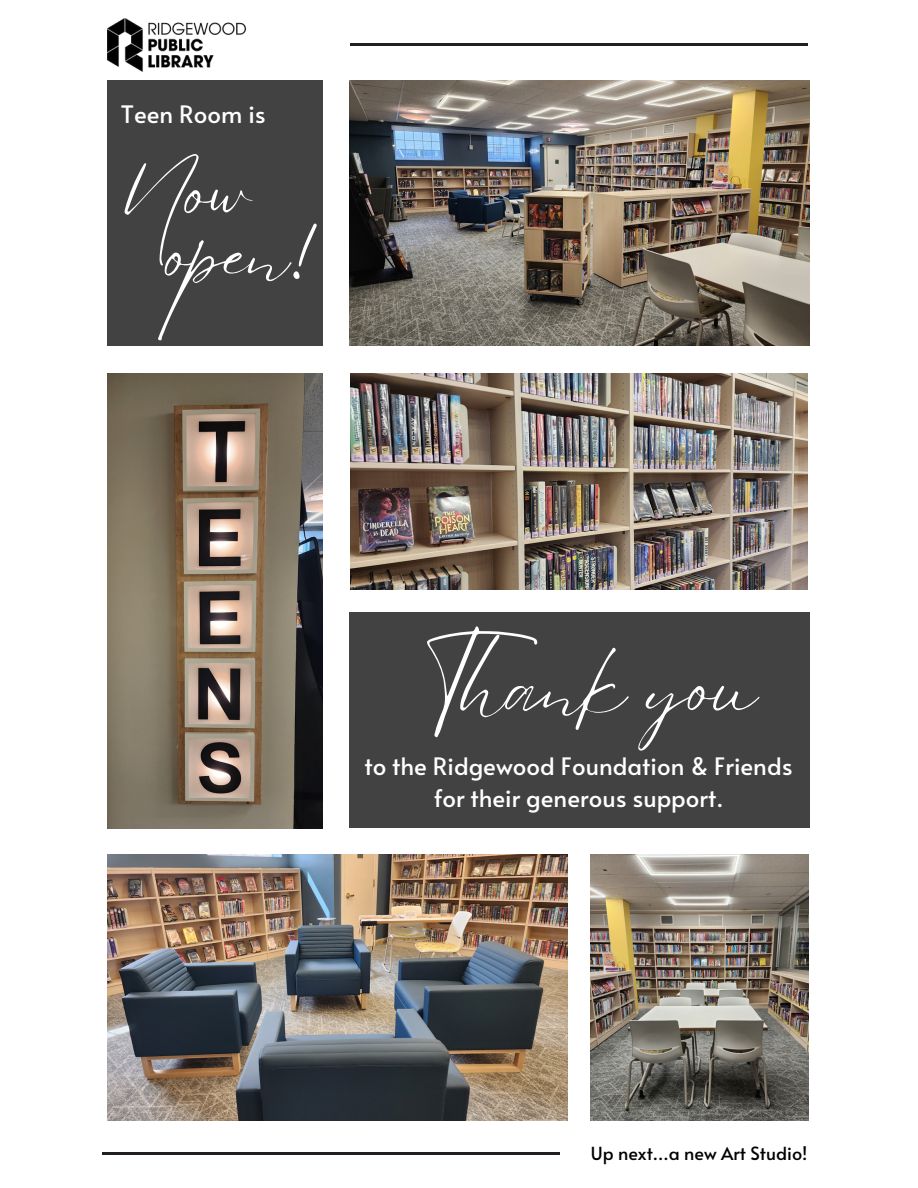
<style>
.page{position:relative;width:918px;height:1188px;background:#fff}
.page>*{position:absolute;margin:0;border:0;box-sizing:border-box;transform-origin:0 0}
.t1{font:78px "Eyesome Script";color:#fff}
.t2{font:74.7px "Eyesome Script";color:#fff}
.t3{font:24px "Alata";color:#fff}
.t4{font:18px "Alata";color:#000}
</style>
<div class="page">
<img style="left:350px;top:81px;width:460px;height:264px">
<img style="left:107px;top:374px;width:216px;height:454px">
<div style="left:107px;top:81px;width:216px;height:265px;background:#424242"></div>
<img style="left:351px;top:374px;width:457px;height:216px">
<img style="left:590px;top:855px;width:219px;height:265px">
<img style="left:107px;top:855px;width:460px;height:265px">
<div style="left:350px;top:612px;width:460px;height:216px;background:#424242"></div>
<img style="left:107px;top:19px;width:138px;height:52px">
<hr style="left:350px;top:43px;width:457px;height:2px;background:#231f20">
<hr style="left:102px;top:1153px;width:458px;height:2px;background:#231f20">
<p class="t3" style="left:121px;top:97px;width:146px">Teen Room is</p>
<p class="t2" style="left:121px;top:143px;width:131px">Now</p>
<p class="t2" style="left:166px;top:205px;width:157px">open!</p>
<p class="t1" style="left:423px;top:637px;width:335px">Thank you</p>
<p class="t3" style="left:364px;top:748px;width:430px">to the Ridgewood Foundation &amp; Friends</p>
<p class="t3" style="left:434px;top:781px;width:291px">for their generous support.</p>
<p class="t4" style="left:591px;top:1140px;width:218px">Up next...a new Art Studio!</p>
</div>
